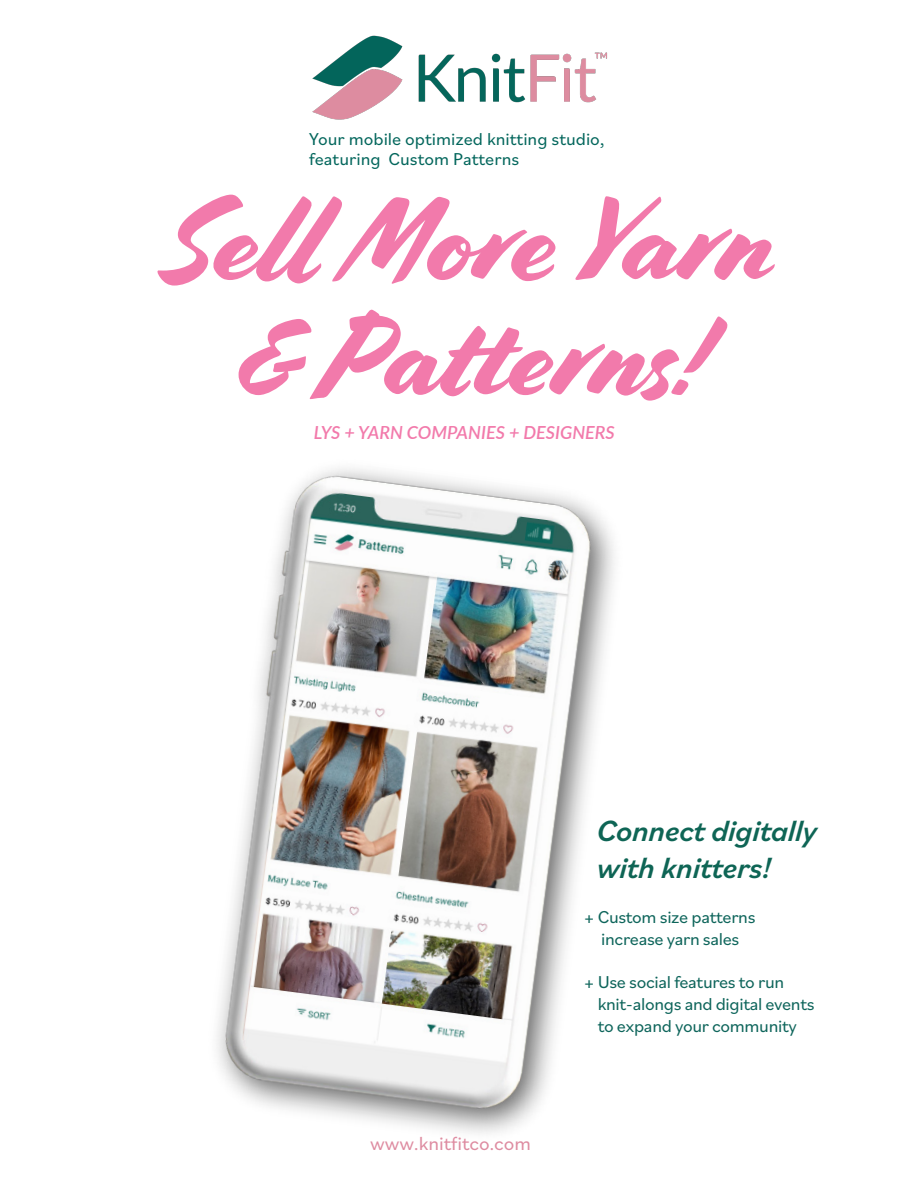
<style>
.page{position:relative;width:918px;height:1188px;background:#fff}
.page>*{position:absolute;margin:0;border:0;box-sizing:border-box;transform-origin:0 0}
.t1{font:117.15px "Cortado";color:#f27aab}
.t2{font:italic 500 30.6px/36.8px "Bilo";letter-spacing:-.01em;color:#0e6555}
.t3{font:19.8px "Bilo";color:#de8ca1}
.t4{font:18px "Bilo";letter-spacing:-.02em;color:#0e655b}
.t5{font:18px "Bilo";color:#03665c}
.t6{font:italic 600 18px "Lato";color:#f27aab}
</style>
<div class="page">
<img style="left:217px;top:468px;width:398px;height:666px">
<img style="left:312px;top:35px;width:296px;height:85px">
<p class="t5" style="left:309px;top:127px;width:297px">Your mobile optimized knitting studio,</p>
<p class="t5" style="left:309px;top:147px;width:212px">featuring Custom Patterns</p>
<p class="t1" style="left:162px;top:172px;width:615px">Sell More Yarn</p>
<p class="t1" style="left:235px;top:287px;width:471px">&amp; Patterns!</p>
<p class="t6" style="left:314px;top:419px;width:303px">LYS + YARN COMPANIES + DESIGNERS</p>
<p class="t3" style="left:370px;top:1130px;width:162px">www.knitfitco.com</p>
<p class="t2" style="left:597px;top:811px;width:222px">Connect digitally with knitters!</p>
<p class="t4" style="left:584px;top:905px;width:173px">+ Custom size patterns</p>
<p class="t4" style="left:601px;top:927px;width:140px">increase yarn sales</p>
<p class="t4" style="left:584px;top:970px;width:202px">+ Use social features to run</p>
<p class="t4" style="left:598px;top:992px;width:218px">knit-alongs and digital events</p>
<p class="t4" style="left:598px;top:1013px;width:201px">to expand your community</p>
</div>
